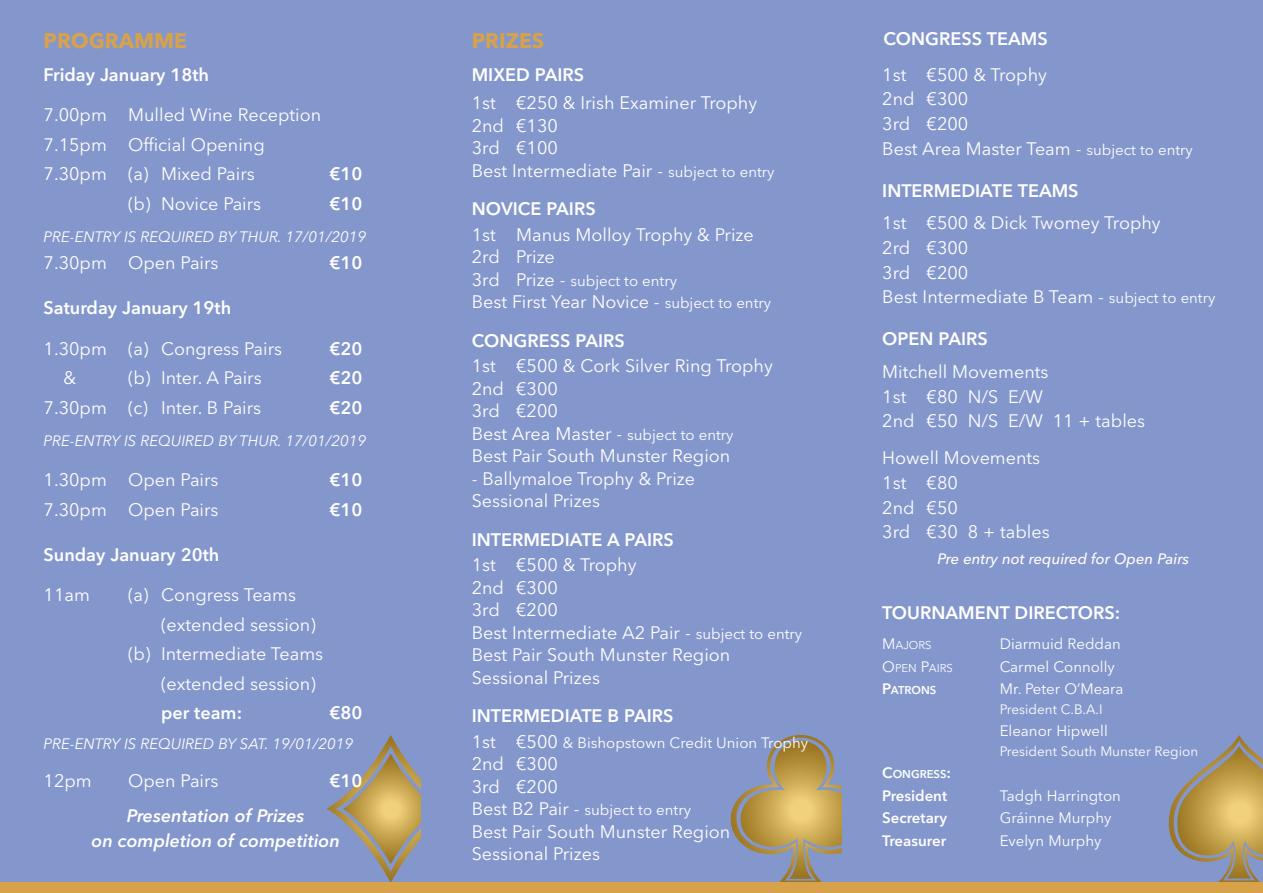
<style>
.page{position:relative;width:1263px;height:893px;background:#8497cc}
.page>*{position:absolute;margin:0;border:0;box-sizing:border-box;transform-origin:0 0}
.t1{font:700 21px "Avenir Next";color:#d7a249}
.t2{font:18px/22.5px "Avenir Next";color:#fff}
.t3{font:600 18px "Avenir Next";color:#fff}
.t4{font:italic 600 18px/24.6px "Avenir Next";color:#fff;text-align:center}
.t5{font:15px "Avenir Next";color:#fff}
.t6{font:italic 15px "Avenir Next";color:#fff}
.t7{font:italic 500 15px "Avenir Next";color:#fff}
.t8{font:600 15px "Avenir Next";color:#fff}
.t9{font:13.5px "Avenir Next";color:#fff}
.t10{font:600 11.25px "Avenir Next";color:#fff}
.t11{font:11.25px "Avenir Next";color:#fff}
.s1{font-size:15px}
.s2{font-size:18px}
.s3{font-weight:600}
</style>
<div class="page">
<svg style="left:731px;top:735px;width:111px;height:147px"></svg>
<svg style="left:1168px;top:735px;width:95px;height:147px"></svg>
<svg style="left:326px;top:735px;width:95px;height:147px"></svg>
<div style="left:0;top:882px;width:1263px;height:11px;background:#d7a249"></div>
<p class="t1" style="left:44px;top:22px;width:145px">pRoGRaMME</p>
<p class="t1" style="left:472px;top:22px;width:74px">pRIZES</p>
<p class="t3" style="left:883px;top:23px;width:166px">CONGRESS TEAMS</p>
<p class="t3" style="left:44px;top:59px;width:167px">FRIDAY JANUARY 18TH</p>
<p class="t2" style="left:44px;top:100px;width:279px;line-height:29.5px">7.00pm Mulled Wine Reception<br>7.15pm Official Opening<br>7.30pm (a) Mixed Pairs</p>
<p class="t2" style="left:882px;top:62px;width:312px;line-height:24.6px">1st €500 &amp; Trophy<br>2nd €300<br>3rd €200<br>Best Area Master Team - <span class="s1">subject to entry</span></p>
<p class="t3" style="left:882px;top:175px;width:198px">INTERMEDIATE TEAMS</p>
<p class="t2" style="left:882px;top:210px;width:335px;line-height:24.6px">1st €500 &amp; Dick Twomey Trophy<br>2rd €300<br>3rd €200<br>Best Intermediate B Team - <span class="s1">subject to entry</span></p>
<p class="t3" style="left:882px;top:324px;width:107px">OPEN PAIRS</p>
<p class="t2" style="left:882px;top:359px;width:264px;line-height:24.6px">Mitchell Movements<br>1st €80 N/S E/W<br>2nd €50 N/S E/W 11 + tables</p>
<p class="t2" style="left:882px;top:445px;width:169px;line-height:24.6px">Howell Movements<br>1st €80<br>2nd €50<br>3rd €30 8 + tables</p>
<p class="t7" style="left:937px;top:546px;width:253px">Pre entry not required for Open Pairs</p>
<p class="t3" style="left:882px;top:597px;width:240px">TOURNAMENT DIRECTORS:</p>
<p class="t11" style="left:882px;top:636px;width:51px"><span class="s1">M</span>AJORS</p>
<p class="t5" style="left:1000px;top:631px;width:123px">Diarmuid Reddan</p>
<p class="t11" style="left:882px;top:658px;width:72px"><span class="s1">O</span>PEN <span class="s1">P</span>AIRS</p>
<p class="t5" style="left:1000px;top:654px;width:117px">Carmel Connolly</p>
<p class="t10" style="left:882px;top:680px;width:55px"><span class="s1">P</span>ATRONS</p>
<p class="t5" style="left:1000px;top:676px;width:125px">Mr. Peter O’Meara</p>
<p class="t9" style="left:1000px;top:697px;width:104px">President C.B.A.I</p>
<p class="t5" style="left:1000px;top:718px;width:110px">Eleanor Hipwell</p>
<p class="t9" style="left:1000px;top:739px;width:200px">President South Munster Region</p>
<p class="t10" style="left:882px;top:764px;width:70px"><span class="s1">C</span>ONGRESS<span class="s1">:</span></p>
<p class="t8" style="left:882px;top:782px;width:66px">PRESIDENT</p>
<p class="t5" style="left:1000px;top:783px;width:123px">Tadgh Harrington</p>
<p class="t8" style="left:882px;top:805px;width:66px">SECRETARY</p>
<p class="t5" style="left:1000px;top:805px;width:113px">Gráinne Murphy</p>
<p class="t8" style="left:882px;top:827px;width:65px">TREASURER</p>
<p class="t5" style="left:1000px;top:828px;width:103px">Evelyn Murphy</p>
<p class="t3" style="left:472px;top:59px;width:114px">MIXED PAIRS</p>
<p class="t2" style="left:472px;top:91px;width:304px">1st €250 &amp; Irish Examiner Trophy<br>2nd €130<br>3rd €100<br>Best Intermediate Pair - <span class="s1">subject to entry</span></p>
<p class="t3" style="left:472px;top:194px;width:125px">NOVICE PAIRS</p>
<p class="t2" style="left:472px;top:223px;width:283px">1st Manus Molloy Trophy &amp; Prize<br>2rd Prize</p>
<p class="t5" style="left:472px;top:268px;width:207px"><span class="s2">3rd Prize -</span> subject to entry</p>
<p class="t2" style="left:472px;top:282px;width:301px;line-height:38.5px">Best First Year Novice - <span class="s1">subject to entry<br></span><span class="s3">CONGRESS PAIRS</span></p>
<p class="t2" style="left:472px;top:354px;width:303px">1st €500 &amp; Cork Silver Ring Trophy<br>2nd €300<br>3rd €200<br>Best Area Master - <span class="s1">subject to entry<br></span>Best Pair South Munster Region</p>
<p class="t2" style="left:472px;top:467px;width:225px">- Ballymaloe Trophy &amp; Prize<br>Sessional Prizes</p>
<p class="t3" style="left:472px;top:524px;width:204px">INTERMEDIATE A PAIRS</p>
<p class="t2" style="left:472px;top:553px;width:332px">1st €500 &amp; Trophy<br>2nd €300<br>3rd €200<br>Best Intermediate A2 Pair - <span class="s1">subject to entry<br></span>Best Pair South Munster Region<br>Sessional Prizes</p>
<p class="t3" style="left:472px;top:701px;width:203px">INTERMEDIATE B PAIRS</p>
<p class="t5" style="left:472px;top:730px;width:338px"><span class="s2">1st €500</span> &amp; Bishopstown Credit Union Trophy</p>
<p class="t2" style="left:472px;top:752px;width:88px">2nd €300<br>3rd €200</p>
<p class="t5" style="left:472px;top:797px;width:221px"><span class="s2">Best B2 Pair -</span> subject to entry</p>
<p class="t2" style="left:472px;top:820px;width:260px">Best Pair South Munster Region<br>Sessional Prizes</p>
<p class="t3" style="left:329px;top:159px;width:34px">€10</p>
<p class="t2" style="left:128px;top:192px;width:135px">(b) Novice Pairs</p>
<p class="t3" style="left:329px;top:188px;width:34px">€10</p>
<p class="t6" style="left:44px;top:224px;width:324px">PRE-ENTRY IS REQUIRED BY THUR. 17/01/2019</p>
<p class="t2" style="left:44px;top:251px;width:176px">7.30pm Open Pairs</p>
<p class="t3" style="left:329px;top:247px;width:34px">€10</p>
<p class="t3" style="left:44px;top:293px;width:189px">SATURDAY JANUARY 19TH</p>
<p class="t2" style="left:44px;top:337px;width:240px">1.30pm (a) Congress Pairs</p>
<p class="t3" style="left:329px;top:333px;width:34px">€20</p>
<p class="t2" style="left:63px;top:366px;width:14px">&amp;</p>
<p class="t2" style="left:128px;top:366px;width:135px">(b) Inter. A Pairs</p>
<p class="t3" style="left:329px;top:363px;width:34px">€20</p>
<p class="t2" style="left:44px;top:396px;width:219px">7.30pm (c) Inter. B Pairs</p>
<p class="t3" style="left:329px;top:392px;width:34px">€20</p>
<p class="t6" style="left:44px;top:428px;width:324px">PRE-ENTRY IS REQUIRED BY THUR. 17/01/2019</p>
<p class="t2" style="left:44px;top:468px;width:176px">1.30pm Open Pairs</p>
<p class="t3" style="left:329px;top:464px;width:34px">€10</p>
<p class="t2" style="left:44px;top:497px;width:176px">7.30pm Open Pairs</p>
<p class="t3" style="left:329px;top:494px;width:34px">€10</p>
<p class="t3" style="left:44px;top:539px;width:177px">SUNDAY JANUARY 20TH</p>
<p class="t2" style="left:44px;top:583px;width:48px">11am</p>
<p class="t2" style="left:128px;top:583px;width:169px">(a) Congress Teams</p>
<p class="t2" style="left:161px;top:613px;width:156px">(extended session)</p>
<p class="t2" style="left:128px;top:642px;width:197px">(b) Intermediate Teams</p>
<p class="t2" style="left:161px;top:672px;width:156px">(extended session)</p>
<p class="t3" style="left:161px;top:698px;width:82px">PER TEAM:</p>
<p class="t3" style="left:329px;top:698px;width:34px">€80</p>
<p class="t6" style="left:44px;top:731px;width:311px">PRE-ENTRY IS REQUIRED BY SAT. 19/01/2019</p>
<p class="t2" style="left:44px;top:768px;width:50px">12pm</p>
<p class="t2" style="left:128px;top:768px;width:92px">Open Pairs</p>
<p class="t3" style="left:329px;top:765px;width:34px">€10</p>
<p class="t4" style="left:92px;top:803px;width:250px">Presentation of Prizes<br>on completion of competition</p>
</div>
